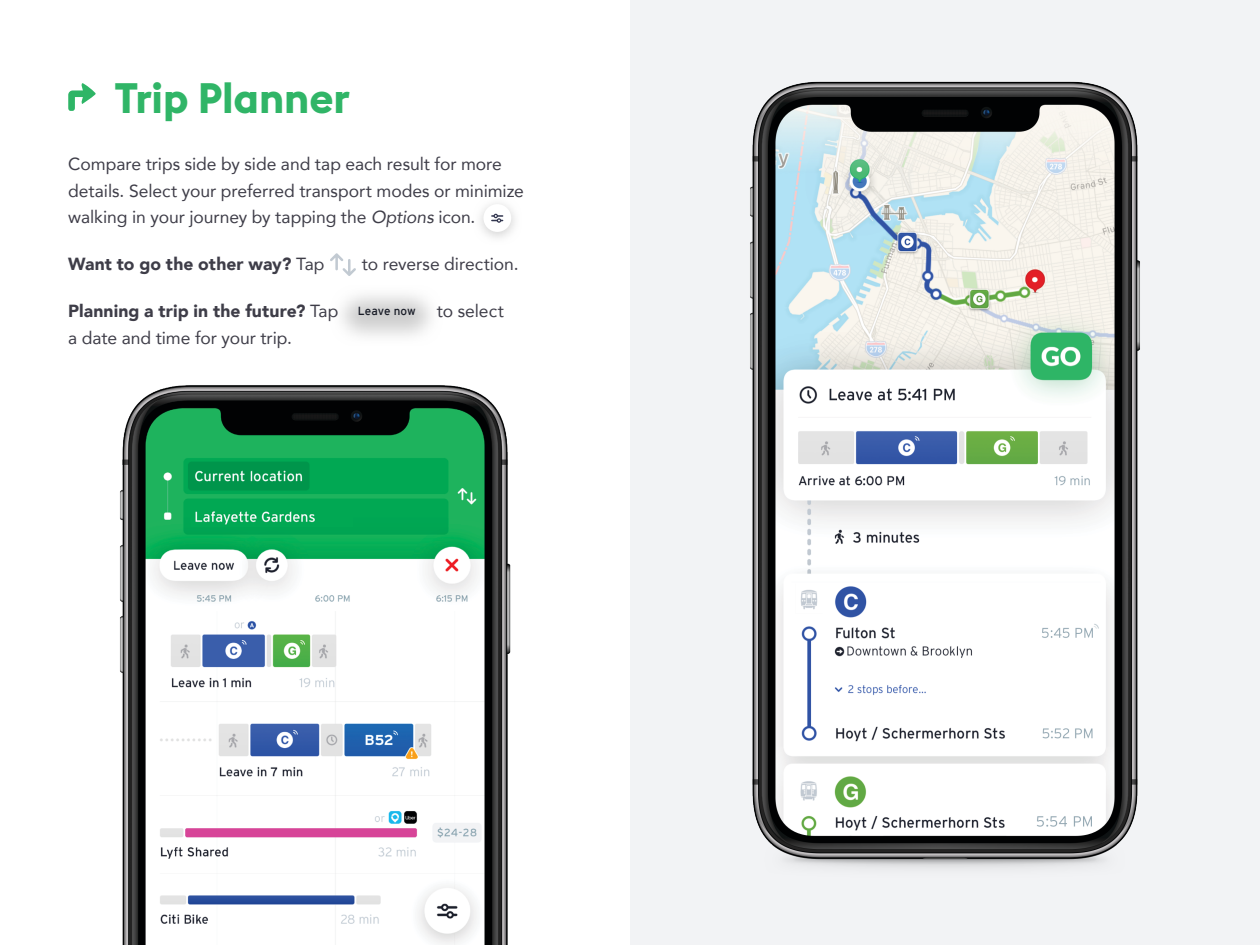
<style>
.page{position:relative;width:1260px;height:945px;background:#fff}
.page>*{position:absolute;margin:0;border:0;box-sizing:border-box;transform-origin:0 0}
.t1{font:700 42px "Euclid Square";letter-spacing:-.005em;color:#30b567}
.t2{font:17.5px/26.2px "Avenir";letter-spacing:-.005em;color:#3e3d48}
.t3{font:900 17.5px "Avenir";letter-spacing:.005em;color:#3e3d48}
.t4{font:11.72px "Interstate";color:#1d212e}
.s1{font-style:italic}
.s2{font-weight:400}
</style>
<div class="page">
<div style="left:630px;top:0;width:630px;height:945px;background:#f2f3f5"></div>
<svg style="left:68px;top:83px;width:28px;height:28px"></svg>
<svg style="left:492px;top:214px;width:11px;height:9px"></svg>
<svg style="left:330px;top:253px;width:26px;height:23px"></svg>
<img style="left:120px;top:385px;width:391px;height:560px">
<img style="left:750px;top:81px;width:390px;height:787px">
<h1 class="t1" style="left:114px;top:71px;width:237px">Trip Planner</h1>
<p class="t2" style="left:68px;top:151px;width:457px">Compare trips side by side and tap each result for more details. Select your preferred transport modes or minimize walking in your journey by tapping the <span class="s1">Options</span> icon.</p>
<p class="t3" style="left:68px;top:249px;width:258px">Want to go the other way? <span class="s2">Tap</span></p>
<p class="t2" style="left:362px;top:250px;width:158px">to reverse direction.</p>
<p class="t3" style="left:68px;top:296px;width:272px">Planning a trip in the future? <span class="s2">Tap</span></p>
<p class="t4" style="left:358px;top:304px;width:60px">Leave now</p>
<p class="t2" style="left:437px;top:298px;width:69px">to select</p>
<p class="t2" style="left:68px;top:324px;width:225px">a date and time for your trip.</p>
</div>
